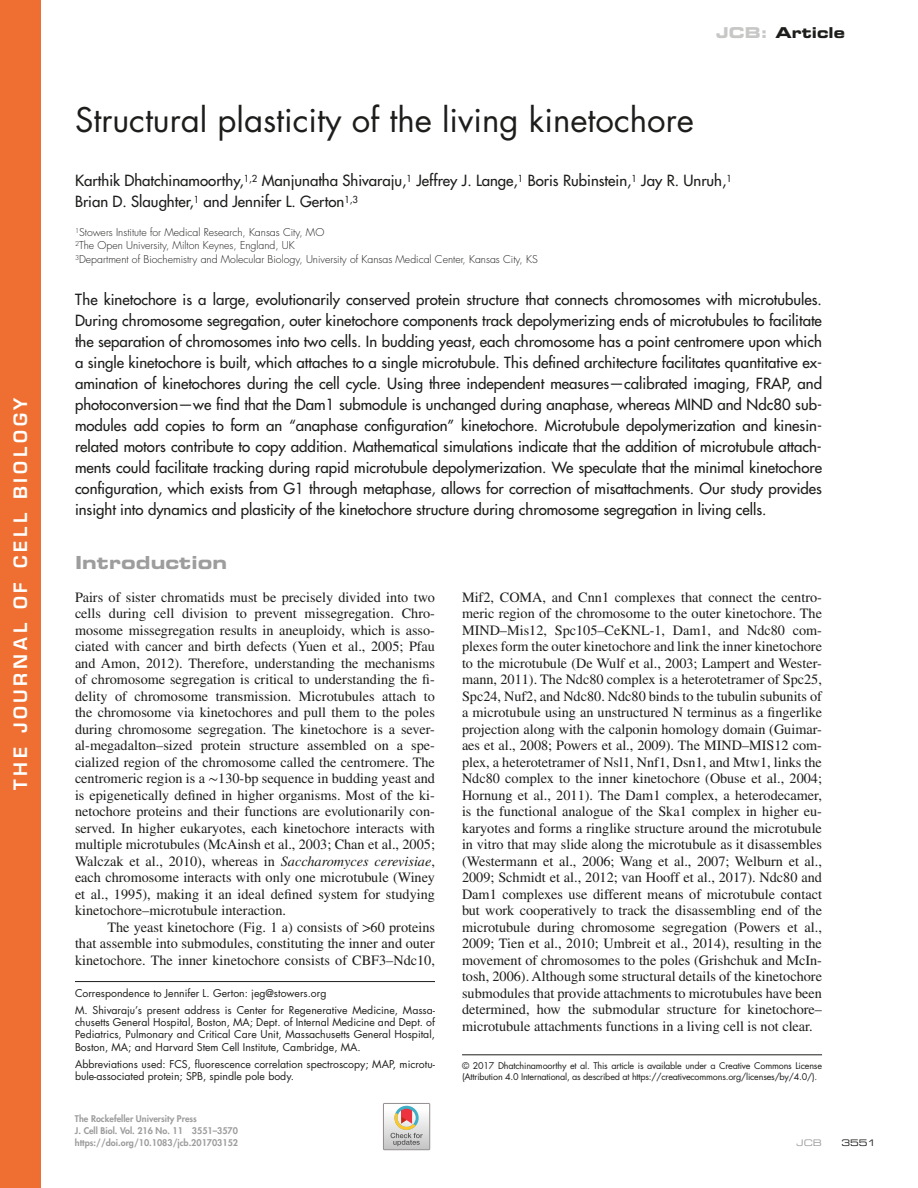
<style>
.page{position:relative;width:918px;height:1188px;background:#fff}
.page>*{position:absolute;margin:0;border:0;box-sizing:border-box;transform-origin:0 0}
.t1{font:33px "Futura Std";color:#1d1d1b}
.t2{font:600 18px "Eurostile LT Std";letter-spacing:.205em;color:#fff}
.t3{font:18px "Eurostile LT Std Bold Ex 2";letter-spacing:.005em;color:#9d9d9d}
.t4{font:500 15px/21px "Futura Std";color:#1d1d1b;text-align:justify}
.t5{font:15px "Eurostile LT Std Bold Ex 2";color:#1d1d1b}
.t6{font:14.25px/16.5px "Times LT Std";color:#1d1d1b;text-align:justify}
.t7{font:10.5px/12.5px "Futura Std";color:#1d1d1b}
.t8{font:300 10.5px/13.5px "Futura Std";color:#1d1d1b}
.t9{font:9px/10.8px "Futura Std";letter-spacing:-.02em;color:#1d1d1b}
.t10{font:800 9px/12px "Futura Std";color:#9d9d9d}
.t11{font:9px "Eurostile LT Std Ex 2";color:#1d1d1b}
.t12{font:9px "Eurostile LT Std Ex 2";color:#9d9d9d}
.s1{color:#c7c7c6}
.s2{font-family:"STIX General"}
.s3{font-style:italic}
</style>
<div class="page">
<div style="left:0;top:0;width:40px;height:1188px;background:#ee6f31"></div>
<svg style="left:383px;top:1103px;width:47px;height:47px"></svg>
<hr style="left:75px;top:981px;width:360px;height:1px;background:#1d1d1b">
<hr style="left:462px;top:1055px;width:360px;height:1px;background:#1d1d1b">
<p class="t2" style="left:9px;top:790px;width:395px;rotate:-90deg">THE JOURNAL OF CELL BIOLOGY</p>
<p class="t5" style="left:716px;top:22px;width:130px"><span class="s1">JCB:</span> Article</p>
<h1 class="t1" style="left:75px;top:99px;width:620px">Structural plasticity of the living kinetochore</h1>
<p class="t4" style="left:75px;top:170px;width:658px">Karthik Dhatchinamoorthy,<sup>1,2</sup> Manjunatha Shivaraju,<sup>1</sup> Jeffrey J. Lange,<sup>1</sup> Boris Rubinstein,<sup>1</sup> Jay R. Unruh,<sup>1<br></sup>Brian D. Slaughter,<sup>1</sup> and Jennifer L. Gerton<sup>1,3</sup></p>
<p class="t8" style="left:75px;top:225px;width:464px"><sup>1</sup>Stowers Institute for Medical Research, Kansas City, MO<br><sup>2</sup>The Open University, Milton Keynes, England, UK<br><sup>3</sup>Department of Biochemistry and Molecular Biology, University of Kansas Medical Center, Kansas City, KS</p>
<p class="t4" style="left:75px;top:289px;width:749px">The kinetochore is a large, evolutionarily conserved protein structure that connects chromosomes with microtubules.<br>During chromosome segregation, outer kinetochore components track depolymerizing ends of microtubules to facilitate the separation of chromosomes into two cells. In budding yeast, each chromosome has a point centromere upon which a single kinetochore is built, which attaches to a single microtubule. This defined architecture facilitates quantitative ex&shy;amination of kinetochores during the cell cycle. Using three independent measures—calibrated imaging, FRAP, and photoconversion—we find that the Dam1 submodule is unchanged during anaphase, whereas MIND and Ndc80 sub&shy;modules add copies to form an “anaphase configuration” kinetochore. Microtubule depolymerization and kinesin&shy;related motors contribute to copy addition. Mathematical simulations indicate that the addition of microtubule attach&shy;ments could facilitate tracking during rapid microtubule depolymerization. We speculate that the minimal kinetochore configuration, which exists from G1 through metaphase, allows for correction of misattachments. Our study provides insight into dynamics and plasticity of the kinetochore structure during chromosome segregation in living cells.</p>
<p class="t3" style="left:75px;top:549px;width:154px">Introduction</p>
<p class="t6" style="left:75px;top:588px;width:362px">Pairs of sister chromatids must be precisely divided into two cells during cell division to prevent missegregation. Chro&shy;mosome missegregation results in aneuploidy, which is asso&shy;ciated with cancer and birth defects (Yuen et al., 2005; Pfau and Amon, 2012). Therefore, understanding the mechanisms of chromosome segregation is critical to understanding the fi&shy;delity of chromosome transmission. Microtubules attach to the chromosome via kinetochores and pull them to the poles during chromosome segregation. The kinetochore is a sever&shy;al-megadalton–sized protein structure assembled on a spe&shy;cialized region of the chromosome called the centromere. The centromeric region is a <span class="s2">∼</span>130-bp sequence in budding yeast and is epigenetically defined in higher organisms. Most of the ki&shy;netochore proteins and their functions are evolutionarily con&shy;served. In higher eukaryotes, each kinetochore interacts with multiple microtubules (McAinsh et al., 2003; Chan et al., 2005; Walczak et al., 2010), whereas in <span class="s3">Saccharomyces cerevisiae</span>, each chromosome interacts with only one microtubule (Winey et al., 1995), making it an ideal defined system for studying kinetochore–microtubule interaction.</p>
<p class="t6" style="left:75px;top:918px;width:362px;text-indent:32px">The yeast kinetochore (Fig. 1 a) consists of &gt;60 proteins that assemble into submodules, constituting the inner and outer kinetochore. The inner kinetochore consists of CBF3–Ndc10,</p>
<p class="t7" style="left:75px;top:985px;width:362px;line-height:16.8px">Correspondence to Jennifer L. Gerton: jeg@stowers.org<br>M. Shivaraju’s present address is Center for Regenerative Medicine, Massa-</p>
<p class="t7" style="left:75px;top:1016px;width:362px;text-align:justify">chusetts General Hospital, Boston, MA; Dept. of Internal Medicine and Dept. of Pediatrics, Pulmonary and Critical Care Unit, Massachusetts General Hospital, Boston, MA; and Harvard Stem Cell Institute, Cambridge, MA.</p>
<p class="t7" style="left:75px;top:1058px;width:361px">Abbreviations used: FCS, fluorescence correlation spectroscopy; MAP, microtu&shy;bule-associated protein; SPB, spindle pole body.</p>
<p class="t10" style="left:75px;top:1112px;width:165px">The Rockefeller University Press<br>J. Cell Biol. Vol. 216 No. 11 3551–3570 https://doi.org/10.1083/jcb.201703152</p>
<p class="t6" style="left:462px;top:588px;width:362px">Mif2, COMA, and Cnn1 complexes that connect the centro&shy;meric region of the chromosome to the outer kinetochore. The MIND–Mis12, Spc105–CeKNL-1, Dam1, and Ndc80 com&shy;plexes form the outer kinetochore and link the inner kinetochore to the microtubule (De Wulf et al., 2003; Lampert and Wester&shy;mann, 2011). The Ndc80 complex is a heterotetramer of Spc25, Spc24, Nuf2, and Ndc80. Ndc80 binds to the tubulin subunits of a microtubule using an unstructured N terminus as a fingerlike projection along with the calponin homology domain (Guimar&shy;aes et al., 2008; Powers et al., 2009). The MIND–MIS12 com&shy;plex, a heterotetramer of Nsl1, Nnf1, Dsn1, and Mtw1, links the Ndc80 complex to the inner kinetochore (Obuse et al., 2004; Hornung et al., 2011). The Dam1 complex, a heterodecamer, is the functional analogue of the Ska1 complex in higher eu&shy;karyotes and forms a ringlike structure around the microtubule in vitro that may slide along the microtubule as it disassembles (Westermann et al., 2006; Wang et al., 2007; Welburn et al., 2009; Schmidt et al., 2012; van Hooff et al., 2017). Ndc80 and Dam1 complexes use different means of microtubule contact but work cooperatively to track the disassembling end of the microtubule during chromosome segregation (Powers et al., 2009; Tien et al., 2010; Umbreit et al., 2014), resulting in the movement of chromosomes to the poles (Grishchuk and McIn&shy;tosh, 2006). Although some structural details of the kinetochore submodules that provide attachments to microtubules have been determined, how the submodular structure for kinetochore– microtubule attachments functions in a living cell is not clear.</p>
<p class="t9" style="left:462px;top:1061px;width:362px">© 2017 Dhatchinamoorthy et al. This article is available under a Creative Commons License (Attribution 4.0 International, as described at https://creativecommons.org/licenses/by/4.0/).</p>
<p class="t12" style="left:796px;top:1136px;width:27px">JCB</p>
<p class="t11" style="left:842px;top:1136px;width:36px">3551</p>
</div>
